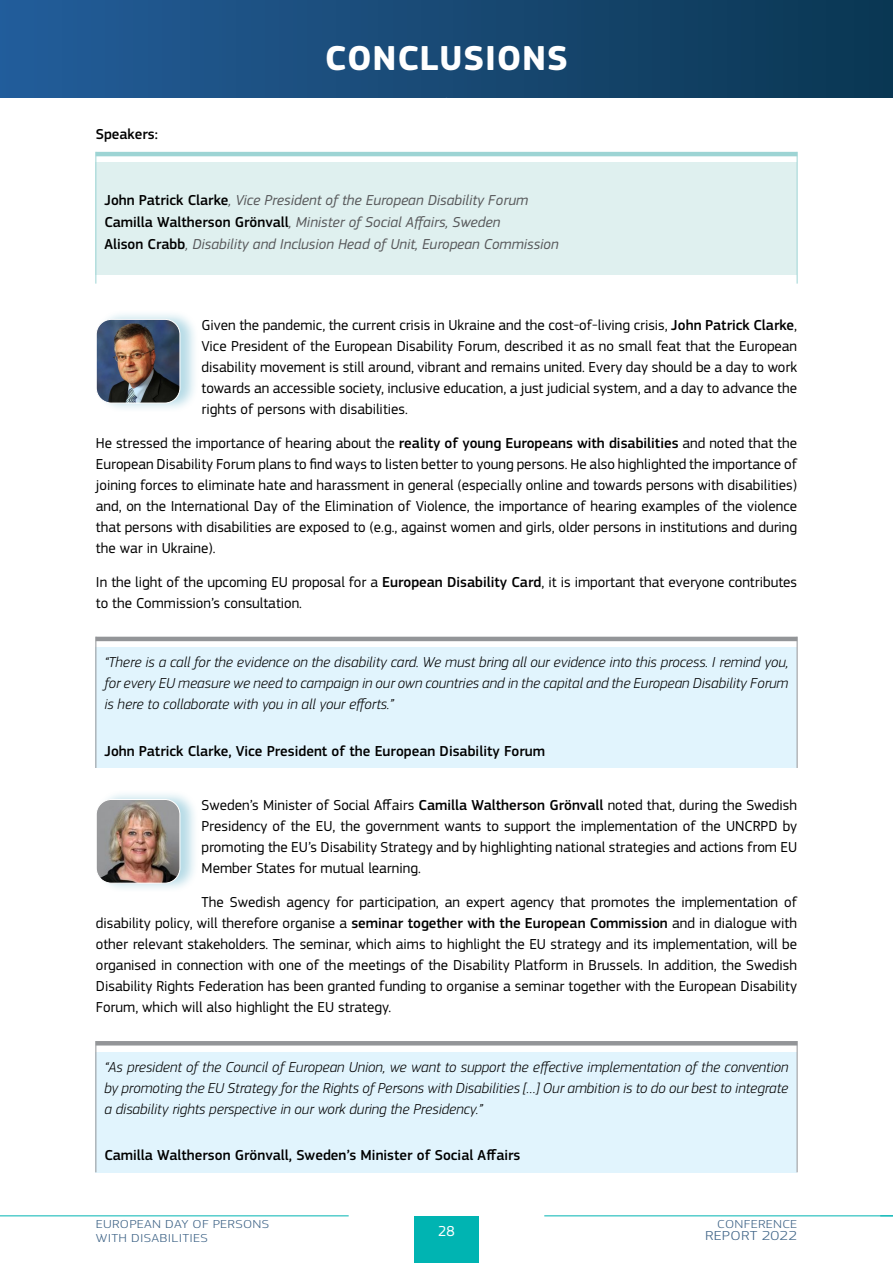
<style>
.page{position:relative;width:893px;height:1263px;background:#fff}
.page>*{position:absolute;margin:0;border:0;box-sizing:border-box;transform-origin:0 0}
.t1{font:700 36px "EC Square Sans Pro";letter-spacing:.02em;color:#fff}
.Text{font:15px/21px "EC Square Sans Pro";color:#000;text-align:justify}
.t2{font:italic 300 15px/21px "EC Square Sans Pro";color:#000;text-align:justify}
.P3{font:italic 15px "EC Square Sans Pro";color:#58595b}
.Text-2{font:500 15px "EC Square Sans Pro";color:#000}
.t3{font:15px "EC Square Sans Pro";color:#fff}
.t4{font:300 13.5px "EC Square Sans Pro";letter-spacing:.02em;color:#3f6487;scale:1.22 1}
.t5{font:300 12px/14.1px "EC Square Sans Pro";letter-spacing:.02em;color:#3f6487;scale:1.22 1}
.s1{font-weight:500;font-style:normal;color:#000}
.s2{font-weight:500}
</style>
<div class="page">
<div style="left:0;top:0;width:893px;height:98px;background:linear-gradient(to right,#245d99,#0b3751)"></div>
<div style="left:96px;top:163px;width:701px;height:112px;background:#dff0ef"></div>
<hr style="left:96px;top:152px;width:1px;height:132px;background:#9dd4d4">
<hr style="left:797px;top:152px;width:1px;height:132px;background:#9dd4d4">
<hr style="left:96px;top:152px;width:701px;height:4px;background:#9dd4d4">
<div style="left:96px;top:647px;width:701px;height:121px;background:#e1f4fd"></div>
<hr style="left:96px;top:637px;width:1px;height:131px;background:#939598">
<hr style="left:797px;top:637px;width:1px;height:131px;background:#939598">
<hr style="left:96px;top:637px;width:701px;height:4px;background:#939598">
<div style="left:96px;top:1052px;width:701px;height:120px;background:#e1f4fd"></div>
<hr style="left:96px;top:1041px;width:1px;height:131px;background:#939598">
<hr style="left:797px;top:1041px;width:1px;height:131px;background:#939598">
<hr style="left:96px;top:1041px;width:701px;height:4px;background:#939598">
<div style="left:95px;top:309px;width:104px;height:104px;background:#0e87ad;opacity:.3"></div>
<img style="left:96px;top:319px;width:84px;height:84px">
<div style="left:96px;top:319px;width:84px;height:84px;border:1px solid #fff;border-radius:15px"></div>
<div style="left:95px;top:789px;width:104px;height:104px;background:#0e87ad;opacity:.3"></div>
<img style="left:96px;top:799px;width:84px;height:84px">
<div style="left:96px;top:799px;width:84px;height:84px;border:1px solid #fff;border-radius:15px"></div>
<div style="left:414px;top:1216px;width:65px;height:47px;background:#00b4b2"></div>
<hr style="left:544px;top:1215px;width:349px;height:1px;background:#00b4b2">
<hr style="left:0;top:1215px;width:349px;height:1px;background:#00b4b2">
<svg style="left:880px;top:1215px;width:13px;height:1px"></svg>
<p class="Text-2" style="left:96px;top:125px;width:64px">Speakers:</p>
<h1 class="t1" style="left:325px;top:36px;width:245px">CONCLUSIONS</h1>
<p class="P3" style="left:104px;top:191px;width:425px"><span class="s1">John Patrick Clarke</span>, Vice President of the European Disability Forum</p>
<p class="P3" style="left:104px;top:213px;width:397px"><span class="s1">Camilla Waltherson Grönvall</span>, Minister of Social Affairs, Sweden</p>
<p class="P3" style="left:104px;top:235px;width:456px"><span class="s1">Alison Crabb</span>, Disability and Inclusion Head of Unit, European Commission</p>
<p class="Text" style="left:202px;top:315px;width:597px">Given the pandemic, the current crisis in Ukraine and the cost-of-living crisis, <span class="s2">John Patrick Clarke</span>, Vice President of the European Disability Forum, described it as no small feat that the European disability movement is still around, vibrant and remains united. Every day should be a day to work towards an accessible society, inclusive education, a just judicial system, and a day to advance the rights of persons with disabilities.</p>
<p class="Text" style="left:96px;top:433px;width:703px">He stressed the importance of hearing about the <span class="s2">reality of young Europeans with disabilities</span> and noted that the European Disability Forum plans to find ways to listen better to young persons. He also highlighted the importance of joining forces to eliminate hate and harassment in general (especially online and towards persons with disabilities) and, on the International Day of the Elimination of Violence, the importance of hearing examples of the violence that persons with disabilities are exposed to (e.g., against women and girls, older persons in institutions and during the war in Ukraine).</p>
<p class="Text" style="left:96px;top:571px;width:703px">In the light of the upcoming EU proposal for a <span class="s2">European Disability Card</span>, it is important that everyone contributes to the Commission’s consultation.</p>
<p class="t2" style="left:104px;top:652px;width:686px">“There is a call for the evidence on the disability card. We must bring all our evidence into this process. I remind you, for every EU measure we need to campaign in our own countries and in the capital and the European Disability Forum is here to collaborate with you in all your efforts.”</p>
<p class="Text-2" style="left:104px;top:742px;width:442px">John Patrick Clarke, Vice President of the European Disability Forum</p>
<p class="Text" style="left:202px;top:795px;width:597px">Sweden’s Minister of Social Affairs <span class="s2">Camilla Waltherson Grönvall</span> noted that, during the Swedish Presidency of the EU, the government wants to support the implementation of the UNCRPD by promoting the EU’s Disability Strategy and by highlighting national strategies and actions from EU Member States for mutual learning.</p>
<p class="Text" style="left:96px;top:892px;width:703px;text-indent:106px">The Swedish agency for participation, an expert agency that promotes the implementation of disability policy, will therefore organise a <span class="s2">seminar together with the European Commission</span> and in dialogue with other relevant stakeholders. The seminar, which aims to highlight the EU strategy and its implementation, will be organised in connection with one of the meetings of the Disability Platform in Brussels. In addition, the Swedish Disability Rights Federation has been granted funding to organise a seminar together with the European Disability Forum, which will also highlight the EU strategy.</p>
<p class="t2" style="left:104px;top:1056px;width:686px">“As president of the Council of European Union, we want to support the effective implementation of the convention by promoting the EU Strategy for the Rights of Persons with Disabilities […] Our ambition is to do our best to integrate a disability rights perspective in our work during the Presidency.”</p>
<p class="Text-2" style="left:104px;top:1146px;width:418px">Camilla Waltherson Grönvall, Sweden’s Minister of Social Affairs</p>
<p class="t5" style="left:96px;top:1217px;width:144px">EUROPEAN DAY OF PERSONS<br>WITH DISABILITIES</p>
<p class="t3" style="left:438px;top:1222px;width:18px">28</p>
<p class="t5" style="left:717px;top:1217px;width:67px">CONFERENCE</p>
<p class="t4" style="left:705px;top:1227px;width:77px">REPORT 2022</p>
</div>
